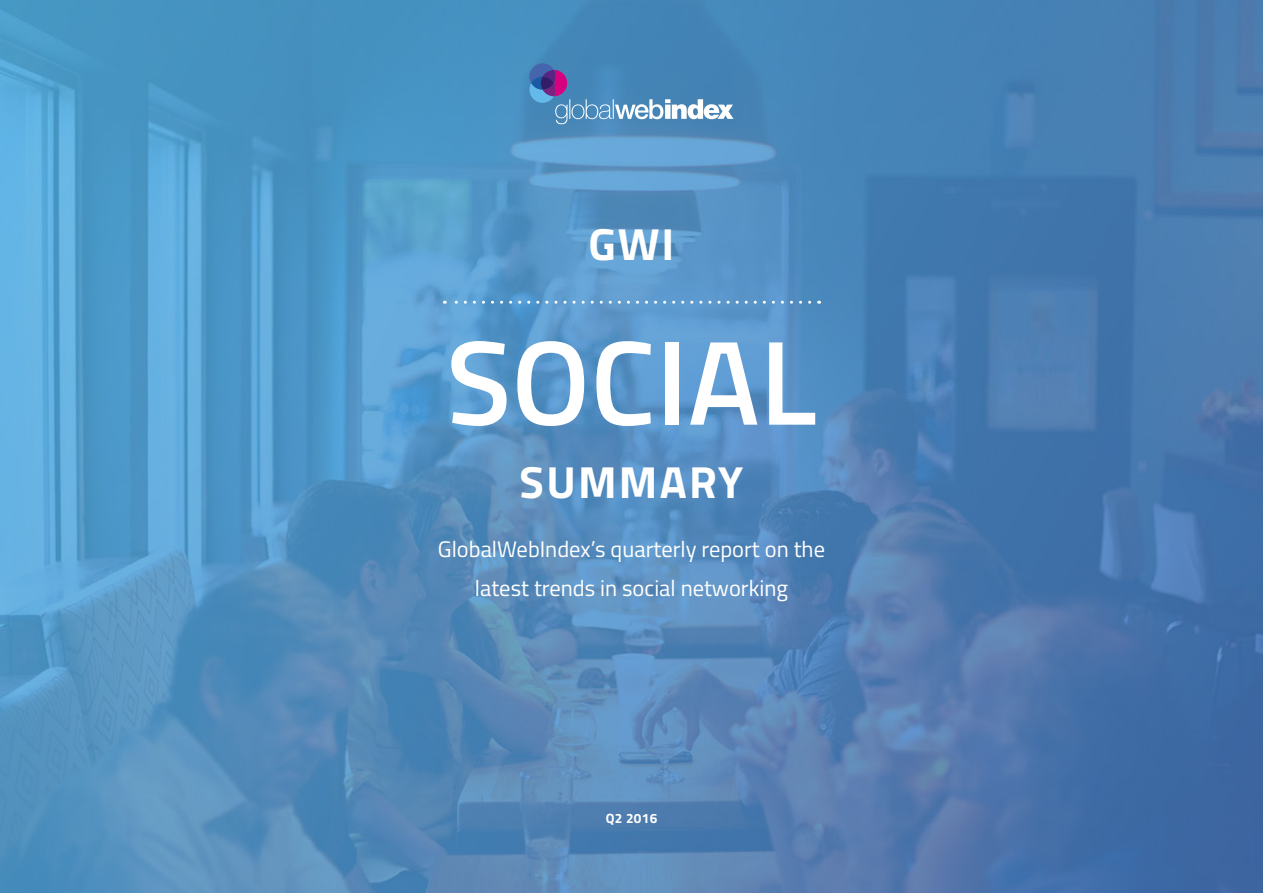
<style>
.page{position:relative;width:1263px;height:893px;background:#fff}
.page>*{position:absolute;margin:0;border:0;box-sizing:border-box;transform-origin:0 0}
.t1{font:600 120px "Titillium Web";color:#fff}
.t2{font:700 45px "Titillium Web";letter-spacing:.05em;color:#fff}
.t3{font:22.5px/39px "Titillium Web";color:#fff;text-align:center}
.t4{font:700 13.5px "Titillium Web";letter-spacing:.025em;color:#fff}
</style>
<div class="page">
<img style="left:0;top:0;width:1263px;height:893px">
<svg style="left:529px;top:63px;width:204px;height:61px"></svg>
<svg style="left:444px;top:301px;width:366px;height:3px"></svg>
<h2 class="t2" style="left:589px;top:210px;width:87px">GWI</h2>
<h1 class="t1" style="left:446px;top:293px;width:372px">SOCIAL</h1>
<h2 class="t2" style="left:520px;top:448px;width:225px">SUMMARY</h2>
<p class="t3" style="left:438px;top:528px;width:389px">GlobalWebIndex’s quarterly report on the latest trends in social networking</p>
<p class="t4" style="left:606px;top:808px;width:53px">Q2 2016</p>
</div>
